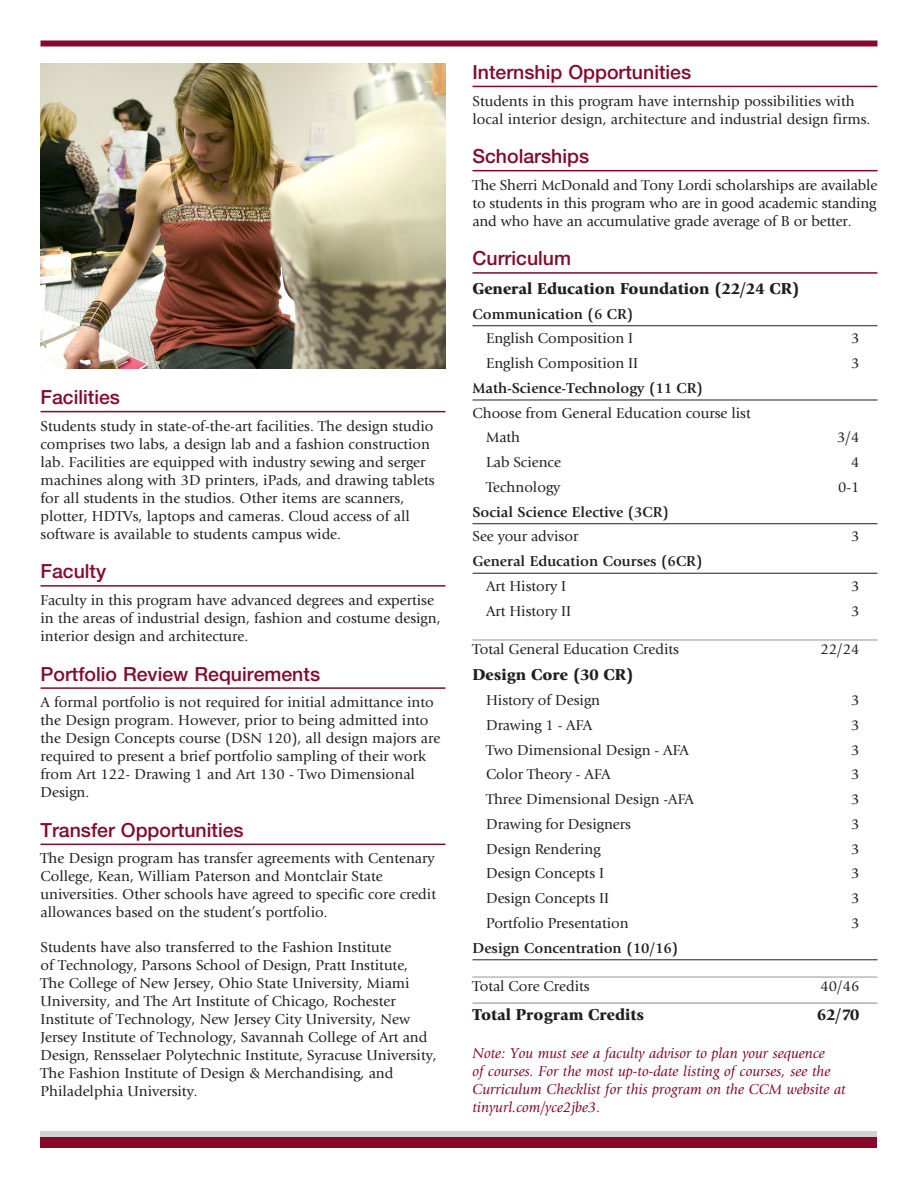
<style>
.page{position:relative;width:918px;height:1188px;background:#fff}
.page>*{position:absolute;margin:0;border:0;box-sizing:border-box;transform-origin:0 0}
.Headers{font:500 19.5px "Helvetica Neue";color:#830a2b}
.Curriculum_Subhead{font:900 16.5px "Giovanni";color:#231f20}
.Total_Program_Credit{font:900 16.5px "Giovanni";color:#231f20}
.Copy{font:15px/18px "Giovanni";color:#231f20}
.Course{font:15px "Giovanni";color:#231f20}
.Advisor_Note{font:italic 15px/18px "Giovanni";color:#830a2b}
.Course_Column_Header{font:700 15px "Giovanni";color:#231f20}
.Credit_Sub_Total{font:15px "Giovanni";color:#231f20}
</style>
<div class="page">
<div style="left:40px;top:1131px;width:837px;height:17px;background:#d1d2d4"></div>
<div style="left:40px;top:1137px;width:837px;height:11px;background:#830a2b"></div>
<div style="left:40px;top:40px;width:838px;height:6px;background:#830a2b"></div>
<hr style="left:40px;top:411px;width:406px;height:1px;background:#830a2b">
<hr style="left:40px;top:585px;width:406px;height:2px;background:#830a2b">
<hr style="left:40px;top:687px;width:406px;height:2px;background:#830a2b">
<hr style="left:40px;top:844px;width:406px;height:1px;background:#830a2b">
<hr style="left:472px;top:86px;width:406px;height:1px;background:#830a2b">
<hr style="left:472px;top:170px;width:406px;height:1px;background:#830a2b">
<hr style="left:472px;top:272px;width:406px;height:2px;background:#830a2b">
<hr style="left:472px;top:325px;width:406px;height:1px;background:#231f20">
<hr style="left:472px;top:400px;width:406px;height:1px;background:#231f20">
<hr style="left:472px;top:523px;width:406px;height:1px;background:#231f20">
<hr style="left:472px;top:573px;width:406px;height:1px;background:#231f20">
<hr style="left:472px;top:640px;width:406px;height:1px;background:#939598">
<hr style="left:472px;top:959px;width:406px;height:1px;background:#231f20">
<hr style="left:472px;top:977px;width:406px;height:1px;background:#939598">
<hr style="left:472px;top:1003px;width:406px;height:1px;background:#939598">
<img style="left:40px;top:64px;width:406px;height:305px">
<p class="Headers" style="left:40px;top:386px;width:81px">Facilities</p>
<p class="Copy" style="left:40px;top:417px;width:396px">Students study in state-of-the-art facilities. The design studio comprises two labs, a design lab and a fashion construction lab. Facilities are equipped with industry sewing and serger machines along with 3D printers, iPads, and drawing tablets for all students in the studios. Other items are scanners, plotter, HDTVs, laptops and cameras. Cloud access of all software is available to students campus wide.</p>
<p class="Headers" style="left:40px;top:560px;width:67px">Faculty</p>
<p class="Copy" style="left:40px;top:591px;width:402px">Faculty in this program have advanced degrees and expertise in the areas of industrial design, fashion and costume design, interior design and architecture.</p>
<p class="Headers" style="left:40px;top:662px;width:281px">Portfolio Review Requirements</p>
<p class="Copy" style="left:40px;top:693px;width:401px">A formal portfolio is not required for initial admittance into the Design program. However, prior to being admitted into the Design Concepts course (DSN 120), all design majors are required to present a brief portfolio sampling of their work from Art 122- Drawing 1 and Art 130 - Two Dimensional Design.</p>
<p class="Headers" style="left:40px;top:818px;width:205px">Transfer Opportunities</p>
<p class="Copy" style="left:40px;top:850px;width:397px">The Design program has transfer agreements with Centenary College, Kean, William Paterson and Montclair State universities. Other schools have agreed to specific core credit allowances based on the student’s portfolio.</p>
<p class="Copy" style="left:40px;top:938px;width:398px">Students have also transferred to the Fashion Institute<br>of Technology, Parsons School of Design, Pratt Institute,<br>The College of New Jersey, Ohio State University, Miami University, and The Art Institute of Chicago, Rochester Institute of Technology, New Jersey City University, New Jersey Institute of Technology, Savannah College of Art and Design, Rensselaer Polytechnic Institute, Syracuse University, The Fashion Institute of Design &amp; Merchandising, and Philadelphia University.</p>
<p class="Headers" style="left:472px;top:60px;width:220px">Internship Opportunities</p>
<p class="Copy" style="left:472px;top:92px;width:399px">Students in this program have internship possibilities with local interior design, architecture and industrial design firms.</p>
<p class="Headers" style="left:472px;top:145px;width:118px">Scholarships</p>
<p class="Copy" style="left:472px;top:176px;width:407px;text-align:justify">The Sherri McDonald and Tony Lordi scholarships are available to students in this program who are in good academic standing and who have an accumulative grade average of B or better.</p>
<p class="Headers" style="left:472px;top:247px;width:100px">Curriculum</p>
<p class="Curriculum_Subhead" style="left:472px;top:279px;width:328px">General Education Foundation (22/24 CR)</p>
<p class="Course_Column_Header" style="left:472px;top:305px;width:162px">Communication (6 CR)</p>
<p class="Course" style="left:486px;top:330px;width:149px">English Composition I</p>
<p class="Course" style="left:851px;top:330px;width:10px">3</p>
<p class="Course" style="left:486px;top:355px;width:154px">English Composition II</p>
<p class="Course" style="left:851px;top:355px;width:10px">3</p>
<p class="Course_Column_Header" style="left:472px;top:379px;width:232px">Math-Science-Technology (11 CR)</p>
<p class="Course" style="left:472px;top:404px;width:280px">Choose from General Education course list</p>
<p class="Course" style="left:486px;top:429px;width:36px">Math</p>
<p class="Course" style="left:837px;top:429px;width:24px">3/4</p>
<p class="Course" style="left:486px;top:454px;width:76px">Lab Science</p>
<p class="Course" style="left:851px;top:454px;width:10px">4</p>
<p class="Course" style="left:486px;top:479px;width:76px">Technology</p>
<p class="Course" style="left:838px;top:479px;width:23px">0-1</p>
<p class="Course_Column_Header" style="left:472px;top:503px;width:198px">Social Science Elective (3CR)</p>
<p class="Course" style="left:472px;top:528px;width:107px">See your advisor</p>
<p class="Course" style="left:851px;top:528px;width:10px">3</p>
<p class="Course_Column_Header" style="left:472px;top:552px;width:231px">General Education Courses (6CR)</p>
<p class="Course" style="left:486px;top:578px;width:82px">Art History I</p>
<p class="Course" style="left:851px;top:578px;width:10px">3</p>
<p class="Course" style="left:486px;top:602px;width:87px">Art History II</p>
<p class="Course" style="left:851px;top:602px;width:10px">3</p>
<p class="Credit_Sub_Total" style="left:472px;top:641px;width:208px">Total General Education Credits</p>
<p class="Credit_Sub_Total" style="left:821px;top:641px;width:40px">22/24</p>
<p class="Curriculum_Subhead" style="left:472px;top:665px;width:163px">Design Core (30 CR)</p>
<p class="Course" style="left:486px;top:692px;width:116px">History of Design</p>
<p class="Course" style="left:851px;top:692px;width:10px">3</p>
<p class="Course" style="left:486px;top:717px;width:108px">Drawing 1 - AFA</p>
<p class="Course" style="left:851px;top:717px;width:10px">3</p>
<p class="Course" style="left:486px;top:741px;width:205px">Two Dimensional Design - AFA</p>
<p class="Course" style="left:851px;top:741px;width:10px">3</p>
<p class="Course" style="left:486px;top:766px;width:126px">Color Theory - AFA</p>
<p class="Course" style="left:851px;top:766px;width:10px">3</p>
<p class="Course" style="left:486px;top:791px;width:210px">Three Dimensional Design -AFA</p>
<p class="Course" style="left:851px;top:791px;width:10px">3</p>
<p class="Course" style="left:486px;top:816px;width:147px">Drawing for Designers</p>
<p class="Course" style="left:851px;top:816px;width:10px">3</p>
<p class="Course" style="left:486px;top:840px;width:116px">Design Rendering</p>
<p class="Course" style="left:851px;top:840px;width:10px">3</p>
<p class="Course" style="left:486px;top:865px;width:120px">Design Concepts I</p>
<p class="Course" style="left:851px;top:865px;width:10px">3</p>
<p class="Course" style="left:486px;top:890px;width:125px">Design Concepts II</p>
<p class="Course" style="left:851px;top:890px;width:10px">3</p>
<p class="Course" style="left:486px;top:915px;width:144px">Portfolio Presentation</p>
<p class="Course" style="left:851px;top:915px;width:10px">3</p>
<p class="Course_Column_Header" style="left:472px;top:939px;width:207px">Design Concentration (10/16)</p>
<p class="Credit_Sub_Total" style="left:472px;top:978px;width:119px">Total Core Credits</p>
<p class="Credit_Sub_Total" style="left:821px;top:978px;width:40px">40/46</p>
<p class="Total_Program_Credit" style="left:472px;top:1005px;width:173px">Total Program Credits</p>
<p class="Total_Program_Credit" style="left:817px;top:1005px;width:44px">62/70</p>
<p class="Advisor_Note" style="left:472px;top:1045px;width:375px">Note: You must see a faculty advisor to plan your sequence<br>of courses. For the most up-to-date listing of courses, see the Curriculum Checklist for this program on the CCM website at tinyurl.com/yce2jbe3.</p>
</div>
